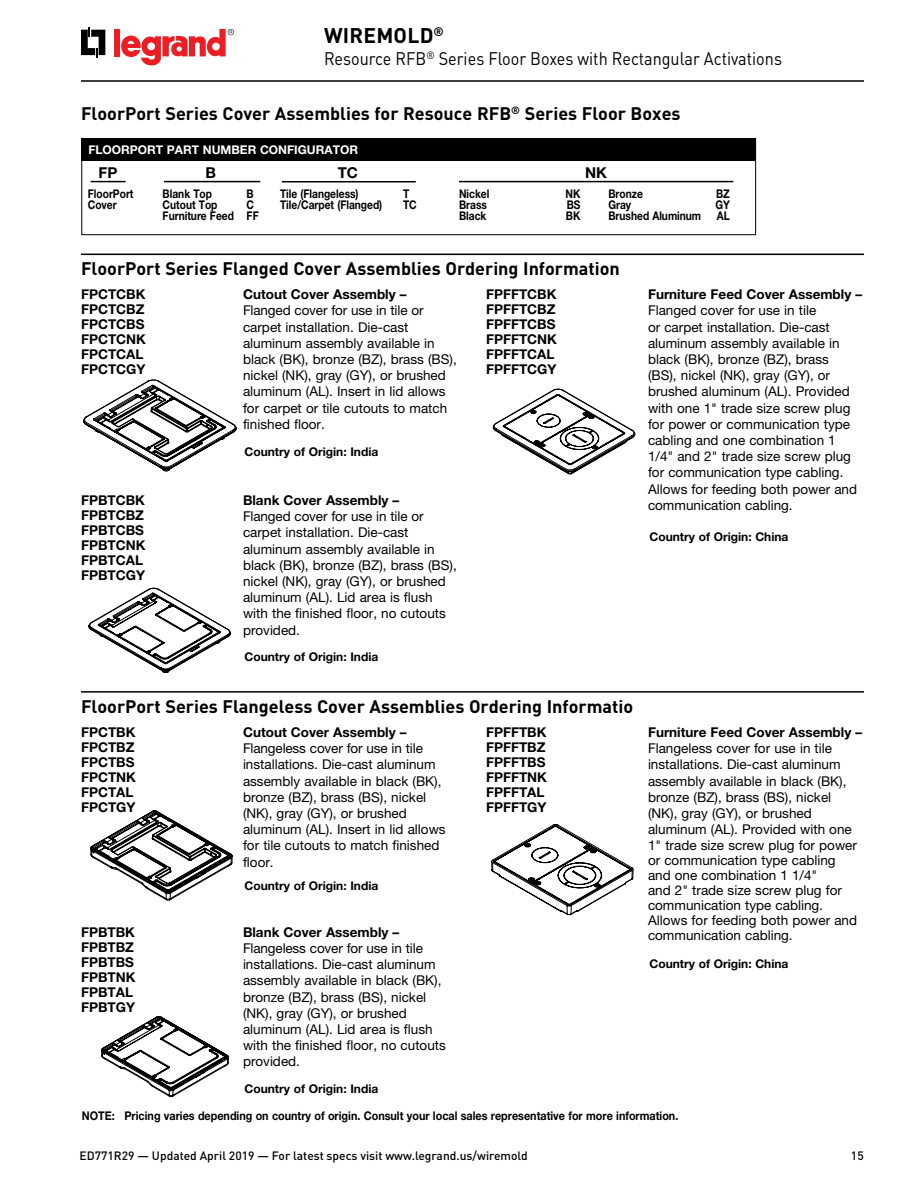
<style>
.page{position:relative;width:918px;height:1188px;background:#fff}
.page>*{position:absolute;margin:0;border:0;box-sizing:border-box;transform-origin:0 0}
.t1{font:700 21px "DIN Pro";letter-spacing:.01em;color:#000}
.t2{font:700 18px "DIN Pro";color:#000}
.t3{font:18px "DIN Pro";color:#000;scale:.9 1}
.t4{font:700 15px "Helvetica Neue";color:#000}
.t5{font:13.5px/16.2px "Helvetica Neue";color:#000}
.t6{font:700 13.5px/15px "Helvetica Neue";color:#000}
.t7{font:700 12px/11.1px "Helvetica Neue";color:#000;scale:.85 1}
.t8{font:700 12px "Helvetica Neue";color:#000}
.t9{font:700 12px "Helvetica Neue";color:#000;scale:.9 1}
.t10{font:500 12px "DIN Pro";color:#000}
.t11{font:700 12px "Helvetica Neue";color:#fff}
</style>
<div class="page">
<svg style="left:81px;top:27px;width:24px;height:30px"></svg>
<div style="left:114px;top:29px;width:6px;height:27px;background:#ed1d24"></div>
<svg style="left:121px;top:29px;width:113px;height:37px"></svg>
<div style="left:81px;top:138px;width:675px;height:97px;border:1px solid #000"></div>
<hr style="left:91px;top:181px;width:35px;height:1px;background:#000">
<hr style="left:164px;top:181px;width:96px;height:1px;background:#000">
<hr style="left:282px;top:181px;width:134px;height:1px;background:#000">
<hr style="left:459px;top:181px;width:274px;height:1px;background:#000">
<div style="left:81px;top:138px;width:675px;height:23px;background:#000"></div>
<svg style="left:101px;top:1016px;width:128px;height:81px"></svg>
<svg style="left:83px;top:380px;width:153px;height:91px"></svg>
<svg style="left:89px;top:588px;width:142px;height:85px"></svg>
<svg style="left:493px;top:389px;width:142px;height:85px"></svg>
<svg style="left:491px;top:824px;width:142px;height:91px"></svg>
<svg style="left:90px;top:810px;width:143px;height:91px"></svg>
<hr style="left:81px;top:691px;width:783px;height:2px;background:#000">
<hr style="left:81px;top:254px;width:783px;height:1px;background:#000">
<hr style="left:81px;top:80px;width:783px;height:2px;background:#000">
<h1 class="t1" style="left:324px;top:21px;width:121px">WIREMOLD<sup>®</sup></h1>
<h2 class="t3" style="left:324px;top:46px;width:510px">Resource RFB<sup>®</sup> Series Floor Boxes with Rectangular Activations</h2>
<h2 class="t2" style="left:81px;top:101px;width:601px">FloorPort Series Cover Assemblies for Resouce RFB<sup>®</sup> Series Floor Boxes</h2>
<p class="t11" style="left:88px;top:142px;width:271px">FLOORPORT PART NUMBER CONFIGURATOR</p>
<p class="t4" style="left:99px;top:163px;width:20px">FP</p>
<p class="t4" style="left:206px;top:163px;width:12px">B</p>
<p class="t4" style="left:338px;top:163px;width:22px">TC</p>
<p class="t4" style="left:585px;top:163px;width:23px">NK</p>
<p class="t7" style="left:88px;top:188px;width:55px">FloorPort<br>Cover</p>
<p class="t7" style="left:163px;top:188px;width:60px">Blank Top</p>
<p class="t7" style="left:247px;top:188px;width:10px">B</p>
<p class="t7" style="left:280px;top:188px;width:94px">Tile (Flangeless)</p>
<p class="t7" style="left:403px;top:188px;width:9px">T</p>
<p class="t7" style="left:280px;top:199px;width:122px">Tile/Carpet (Flanged)</p>
<p class="t7" style="left:403px;top:199px;width:18px">TC</p>
<p class="t7" style="left:459px;top:188px;width:37px">Nickel</p>
<p class="t7" style="left:566px;top:188px;width:19px">NK</p>
<p class="t7" style="left:459px;top:199px;width:34px">Brass</p>
<p class="t7" style="left:567px;top:199px;width:18px">BS</p>
<p class="t7" style="left:459px;top:210px;width:34px">Black</p>
<p class="t7" style="left:566px;top:210px;width:19px">BK</p>
<p class="t7" style="left:608px;top:188px;width:42px">Bronze</p>
<p class="t7" style="left:716px;top:188px;width:18px">BZ</p>
<p class="t7" style="left:608px;top:199px;width:28px">Gray</p>
<p class="t7" style="left:715px;top:199px;width:19px">GY</p>
<p class="t7" style="left:608px;top:210px;width:111px">Brushed Aluminum</p>
<p class="t7" style="left:717px;top:210px;width:17px">AL</p>
<p class="t7" style="left:163px;top:199px;width:66px">Cutout Top</p>
<p class="t7" style="left:163px;top:199px;width:115px;text-indent:84px">C<br>Furniture Feed FF</p>
<h2 class="t2" style="left:81px;top:256px;width:540px">FloorPort Series Flanged Cover Assemblies Ordering Information</h2>
<p class="t6" style="left:81px;top:287px;width:67px">FPCTCBK<br>FPCTCBZ<br>FPCTCBS<br>FPCTCNK<br>FPCTCAL<br>FPCTCGY</p>
<p class="t6" style="left:243px;top:287px;width:165px">Cutout Cover Assembly –</p>
<p class="t5" style="left:243px;top:302px;width:215px">Flanged cover for use in tile or carpet installation. Die-cast aluminum assembly available in black (BK), bronze (BZ), brass (BS), nickel (NK), gray (GY), or brushed aluminum (AL). Insert in lid allows for carpet or tile cutouts to match finished floor.</p>
<p class="t8" style="left:244px;top:444px;width:135px">Country of Origin: India</p>
<p class="t6" style="left:81px;top:492px;width:66px">FPBTCBK<br>FPBTCBZ<br>FPBTCBS<br>FPBTCNK<br>FPBTCAL<br>FPBTCGY</p>
<p class="t6" style="left:243px;top:492px;width:158px">Blank Cover Assembly –</p>
<p class="t5" style="left:243px;top:508px;width:215px">Flanged cover for use in tile or carpet installation. Die-cast aluminum assembly available in black (BK), bronze (BZ), brass (BS), nickel (NK), gray (GY), or brushed aluminum (AL). Lid area is flush with the finished floor, no cutouts provided.</p>
<p class="t8" style="left:244px;top:650px;width:135px">Country of Origin: India</p>
<p class="t6" style="left:486px;top:287px;width:73px">FPFFTCBK<br>FPFFTCBZ<br>FPFFTCBS<br>FPFFTCNK<br>FPFFTCAL<br>FPFFTCGY</p>
<p class="t6" style="left:648px;top:287px;width:216px">Furniture Feed Cover Assembly –</p>
<p class="t5" style="left:648px;top:302px;width:211px">Flanged cover for use in tile<br>or carpet installation. Die-cast aluminum assembly available in black (BK), bronze (BZ), brass (BS), nickel (NK), gray (GY), or brushed aluminum (AL). Provided with one 1" trade size screw plug for power or communication type cabling and one combination 1<br>1/4" and 2" trade size screw plug for communication type cabling.<br>Allows for feeding both power and communication cabling.</p>
<p class="t8" style="left:650px;top:530px;width:141px">Country of Origin: China</p>
<h2 class="t2" style="left:81px;top:694px;width:554px">FloorPort Series Flangeless Cover Assemblies Ordering Informatio</h2>
<p class="t6" style="left:81px;top:724px;width:57px">FPCTBK<br>FPCTBZ<br>FPCTBS<br>FPCTNK<br>FPCTAL<br>FPCTGY</p>
<p class="t6" style="left:243px;top:724px;width:165px">Cutout Cover Assembly –</p>
<p class="t5" style="left:243px;top:740px;width:204px">Flangeless cover for use in tile installations. Die-cast aluminum assembly available in black (BK), bronze (BZ), brass (BS), nickel (NK), gray (GY), or brushed aluminum (AL). Insert in lid allows for tile cutouts to match finished floor.</p>
<p class="t8" style="left:244px;top:879px;width:135px">Country of Origin: India</p>
<p class="t6" style="left:81px;top:924px;width:56px">FPBTBK<br>FPBTBZ<br>FPBTBS<br>FPBTNK<br>FPBTAL<br>FPBTGY</p>
<p class="t6" style="left:243px;top:924px;width:158px">Blank Cover Assembly –</p>
<p class="t5" style="left:243px;top:940px;width:204px">Flangeless cover for use in tile installations. Die-cast aluminum assembly available in black (BK), bronze (BZ), brass (BS), nickel (NK), gray (GY), or brushed aluminum (AL). Lid area is flush with the finished floor, no cutouts provided.</p>
<p class="t8" style="left:244px;top:1082px;width:135px">Country of Origin: India</p>
<p class="t6" style="left:486px;top:724px;width:63px">FPFFTBK<br>FPFFTBZ<br>FPFFTBS<br>FPFFTNK<br>FPFFTAL<br>FPFFTGY</p>
<p class="t6" style="left:648px;top:724px;width:216px">Furniture Feed Cover Assembly –</p>
<p class="t5" style="left:648px;top:740px;width:211px;line-height:15.6px">Flangeless cover for use in tile installations. Die-cast aluminum assembly available in black (BK), bronze (BZ), brass (BS), nickel (NK), gray (GY), or brushed aluminum (AL). Provided with one<br>1" trade size screw plug for power or communication type cabling and one combination 1 1/4"<br>and 2" trade size screw plug for communication type cabling.<br>Allows for feeding both power and communication cabling.</p>
<p class="t8" style="left:650px;top:957px;width:141px">Country of Origin: China</p>
<p class="t9" style="left:82px;top:1108px;width:664px">NOTE: Pricing varies depending on country of origin. Consult your local sales representative for more information.</p>
<p class="t10" style="left:80px;top:1148px;width:450px">ED771R29 — Updated April 2019 — For latest specs visit www.legrand.us/wiremold</p>
<p class="t10" style="left:851px;top:1147px;width:15px">15</p>
</div>
